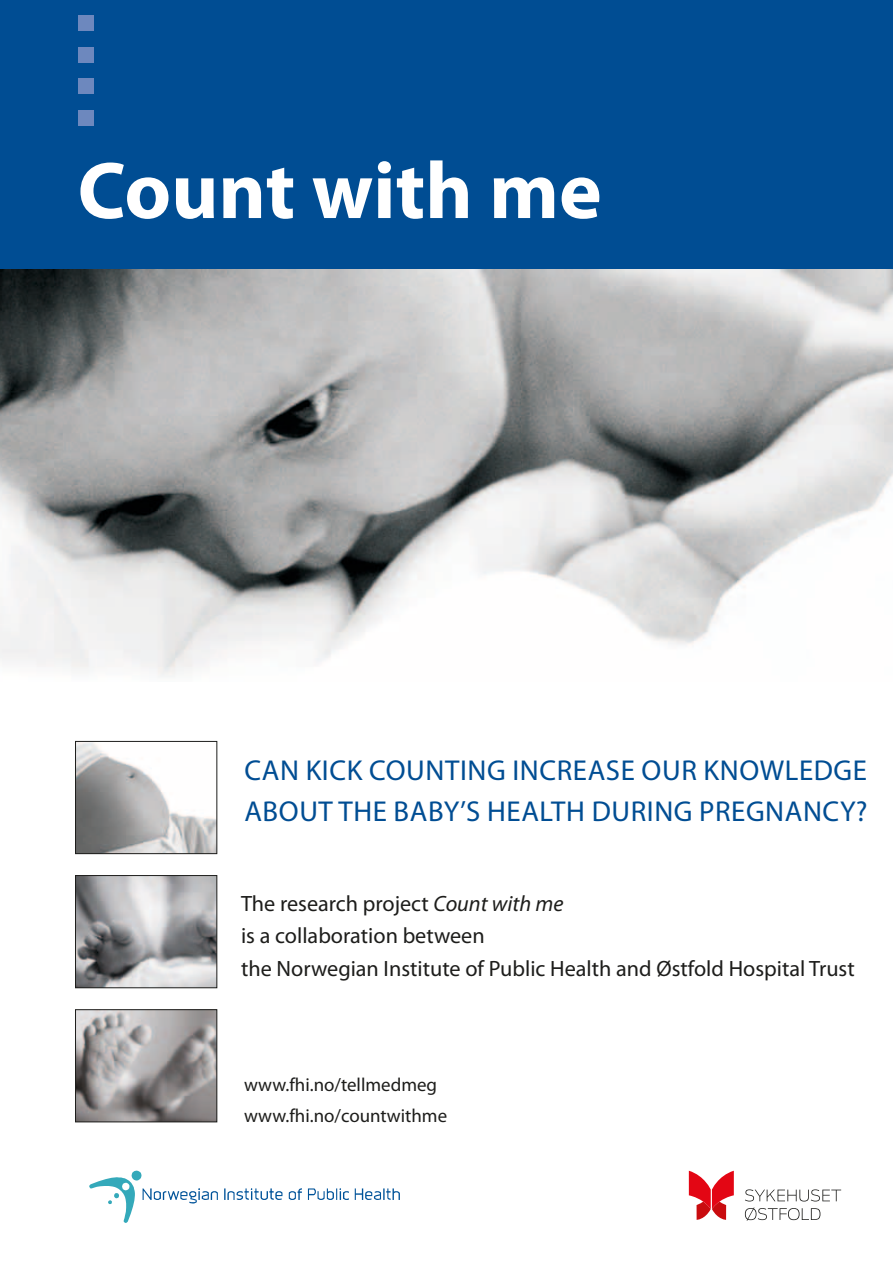
<style>
.page{position:relative;width:893px;height:1263px;background:#fff}
.page>*{position:absolute;margin:0;border:0;box-sizing:border-box;transform-origin:0 0}
.t1{font:700 81.15px "Myriad Pro";color:#fff}
.t2{font:28.8px/41.1px "Myriad Pro";letter-spacing:.02em;color:#004d93}
.t3{font:22.2px/32.2px "Myriad Pro";color:#1d1d1b}
.t4{font:18.9px/31px "Myriad Pro";color:#1d1d1b}
.s1{font-style:italic}
</style>
<div class="page">
<img style="left:0;top:269px;width:893px;height:408px">
<div style="left:0;top:0;width:893px;height:269px;background:#004d93"></div>
<div style="left:78px;top:16px;width:16px;height:15px;background:#6d88be"></div>
<div style="left:78px;top:47px;width:16px;height:16px;background:#6d88be"></div>
<div style="left:78px;top:78px;width:16px;height:16px;background:#6d88be"></div>
<div style="left:78px;top:110px;width:16px;height:16px;background:#6d88be"></div>
<img style="left:77px;top:877px;width:138px;height:109px">
<div style="left:75px;top:875px;width:142px;height:113px;border:1px solid #1d1d1b"></div>
<img style="left:77px;top:1011px;width:138px;height:109px">
<div style="left:75px;top:1009px;width:142px;height:113px;border:1px solid #1d1d1b"></div>
<img style="left:77px;top:743px;width:138px;height:109px">
<div style="left:75px;top:741px;width:142px;height:113px;border:1px solid #1d1d1b"></div>
<svg style="left:745px;top:1189px;width:96px;height:12px"></svg>
<svg style="left:745px;top:1207px;width:75px;height:13px"></svg>
<svg style="left:689px;top:1171px;width:45px;height:49px"></svg>
<svg style="left:289px;top:1188px;width:13px;height:12px"></svg>
<svg style="left:355px;top:1188px;width:45px;height:12px"></svg>
<svg style="left:308px;top:1188px;width:41px;height:12px"></svg>
<svg style="left:224px;top:1188px;width:58px;height:12px"></svg>
<svg style="left:89px;top:1171px;width:129px;height:52px"></svg>
<h1 class="t1" style="left:78px;top:138px;width:526px">Count with me</h1>
<p class="t2" style="left:244px;top:749px;width:625px">Can kiCk Counting inCrease our knowledge about the baby’s health during pregnanCy?</p>
<p class="t3" style="left:241px;top:887px;width:615px">the research project <span class="s1">Count with me<br></span>is a collaboration between<br>the norwegian institute of public health and Østfold hospital trust</p>
<p class="t4" style="left:244px;top:1069px;width:205px">www.fhi.no/tellmedmeg www.fhi.no/countwithme</p>
</div>
